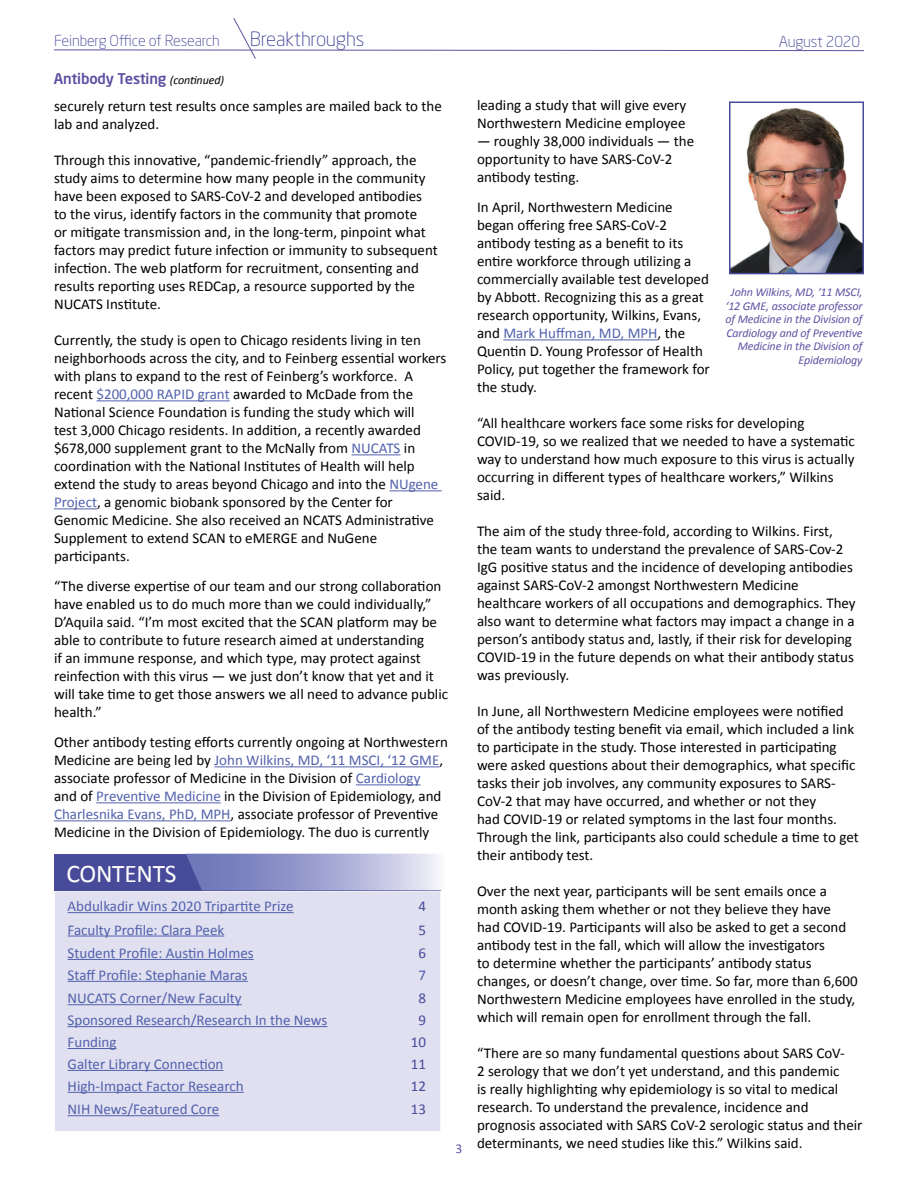
<style>
.page{position:relative;width:918px;height:1188px;background:#fff}
.page>*{position:absolute;margin:0;border:0;box-sizing:border-box;transform-origin:0 0}
.t1{font:25.5px "Calibri";letter-spacing:-.01em;color:#fff}
.t2{font:300 19.5px "Neo Sans Pro";letter-spacing:-.01em;color:#484a9a}
.t3{font:15px/18px "Calibri";color:#000}
.t4{font:15px "Calibri";color:#5261ac}
.t5{font:300 15px "Neo Sans Pro";letter-spacing:-.01em;color:#484a9a}
.t6{font:15px "Calibri";color:#484a9a}
.t7{font:500 14.7px "Neo Sans Pro";letter-spacing:-.01em;color:#5d51a2}
.t8{font:13.5px "Calibri";color:#5d51a2}
.t9{font:italic 12px/13.5px "Calibri";letter-spacing:-.01em;color:#5d51a2;text-align:right}
.s1{font-family:"Calibri";font-weight:400;font-style:italic;font-size:12px;color:#000}
.s2{color:#5261ac}
</style>
<div class="page">
<hr style="left:503px;top:340px;width:155px;height:1px;background:#5261ac">
<hr style="left:96px;top:401px;width:134px;height:1px;background:#5261ac">
<hr style="left:352px;top:455px;width:49px;height:1px;background:#5261ac">
<hr style="left:389px;top:491px;width:53px;height:1px;background:#5261ac">
<hr style="left:54px;top:509px;width:43px;height:1px;background:#5261ac">
<hr style="left:214px;top:767px;width:225px;height:1px;background:#5261ac">
<hr style="left:356px;top:785px;width:64px;height:1px;background:#5261ac">
<hr style="left:96px;top:803px;width:125px;height:1px;background:#5261ac">
<hr style="left:54px;top:821px;width:177px;height:1px;background:#5261ac">
<div style="left:54px;top:891px;width:387px;height:241px;background:#e0e0f1;border:1px solid #fff"></div>
<div style="left:54px;top:854px;width:387px;height:36px;background:#484a9a"></div>
<hr style="left:68px;top:912px;width:226px;height:1px;background:#5261ac">
<hr style="left:68px;top:936px;width:156px;height:1px;background:#5261ac">
<hr style="left:68px;top:959px;width:186px;height:1px;background:#5261ac">
<hr style="left:68px;top:981px;width:180px;height:1px;background:#5261ac">
<hr style="left:68px;top:1004px;width:174px;height:1px;background:#5261ac">
<hr style="left:68px;top:1026px;width:259px;height:1px;background:#5261ac">
<hr style="left:68px;top:1048px;width:49px;height:1px;background:#5261ac">
<hr style="left:68px;top:1070px;width:155px;height:1px;background:#5261ac">
<hr style="left:68px;top:1092px;width:176px;height:1px;background:#5261ac">
<hr style="left:68px;top:1115px;width:151px;height:1px;background:#5261ac">
<svg style="left:186px;top:854px;width:255px;height:36px"></svg>
<img style="left:732px;top:108px;width:129px;height:163px">
<div style="left:729px;top:102px;width:135px;height:172px;border:2px solid #484a9a"></div>
<svg style="left:54px;top:18px;width:810px;height:41px"></svg>
<p class="t5" style="left:54px;top:32px;width:167px">Feinberg Office of Research</p>
<h2 class="t2" style="left:250px;top:28px;width:116px">Breakthroughs</h2>
<p class="t5" style="left:779px;top:33px;width:83px">August 2020</p>
<p class="t7" style="left:54px;top:69px;width:172px">Antibody Testing <span class="s1">(continued)</span></p>
<p class="t3" style="left:54px;top:97px;width:389px">securely return test results once samples are mailed back to the lab and analyzed.</p>
<p class="t3" style="left:54px;top:151px;width:385px">Through this innovative, “pandemic-friendly” approach, the study aims to determine how many people in the community have been exposed to SARS-CoV-2 and developed antibodies to the virus, identify factors in the community that promote<br>or mitigate transmission and, in the long-term, pinpoint what factors may predict future infection or immunity to subsequent infection. The web platform for recruitment, consenting and results reporting uses REDCap, a resource supported by the NUCATS Institute.</p>
<p class="t3" style="left:54px;top:331px;width:394px">Currently, the study is open to Chicago residents living in ten neighborhoods across the city, and to Feinberg essential workers with plans to expand to the rest of Feinberg’s workforce. A recent <span class="s2">$200,000 RAPID grant</span> awarded to McDade from the National Science Foundation is funding the study which will<br>test 3,000 Chicago residents. In addition, a recently awarded $678,000 supplement grant to the McNally from <span class="s2">NUCATS</span> in coordination with the National Institutes of Health will help extend the study to areas beyond Chicago and into the <span class="s2">NUgene Project</span>, a genomic biobank sponsored by the Center for Genomic Medicine. She also received an NCATS Administrative Supplement to extend SCAN to eMERGE and NuGene participants.</p>
<p class="t3" style="left:54px;top:577px;width:396px">“The diverse expertise of our team and our strong collaboration have enabled us to do much more than we could individually,” D’Aquila said. “I’m most excited that the SCAN platform may be able to contribute to future research aimed at understanding<br>if an immune response, and which type, may protect against reinfection with this virus — we just don’t know that yet and it will take time to get those answers we all need to advance public health.”</p>
<p class="t3" style="left:54px;top:733px;width:396px">Other antibody testing efforts currently ongoing at Northwestern Medicine are being led by <span class="s2">John Wilkins, MD, ‘11 MSCI, ‘12 GME</span>, associate professor of Medicine in the Division of <span class="s2">Cardiology<br></span>and of <span class="s2">Preventive Medicine</span> in the Division of Epidemiology, and <span class="s2">Charlesnika Evans, PhD, MPH</span>, associate professor of Preventive Medicine in the Division of Epidemiology. The duo is currently</p>
<h1 class="t1" style="left:66px;top:858px;width:112px">CONTENTS</h1>
<p class="t4" style="left:68px;top:897px;width:228px">Abdulkadir Wins 2020 Tripartite Prize</p>
<p class="t6" style="left:419px;top:897px;width:9px">4</p>
<p class="t4" style="left:68px;top:920px;width:158px">Faculty Profile: Clara Peek</p>
<p class="t6" style="left:419px;top:920px;width:9px">5</p>
<p class="t4" style="left:68px;top:944px;width:188px">Student Profile: Austin Holmes</p>
<p class="t6" style="left:419px;top:944px;width:9px">6</p>
<p class="t4" style="left:68px;top:966px;width:182px">Staff Profile: Stephanie Maras</p>
<p class="t4" style="left:419px;top:966px;width:9px">7</p>
<p class="t4" style="left:68px;top:989px;width:176px">NUCATS Corner/New Faculty</p>
<p class="t6" style="left:419px;top:989px;width:9px">8</p>
<p class="t4" style="left:68px;top:1011px;width:261px">Sponsored Research/Research In the News</p>
<p class="t6" style="left:419px;top:1011px;width:9px">9</p>
<p class="t4" style="left:68px;top:1033px;width:50px">Funding</p>
<p class="t6" style="left:411px;top:1033px;width:17px">10</p>
<p class="t4" style="left:68px;top:1055px;width:157px">Galter Library Connection</p>
<p class="t6" style="left:411px;top:1055px;width:17px">11</p>
<p class="t4" style="left:68px;top:1077px;width:178px">High-Impact Factor Research</p>
<p class="t6" style="left:411px;top:1077px;width:17px">12</p>
<p class="t4" style="left:68px;top:1100px;width:153px">NIH News/Featured Core</p>
<p class="t6" style="left:411px;top:1100px;width:17px">13</p>
<p class="t8" style="left:456px;top:1140px;width:8px">3</p>
<p class="t3" style="left:477px;top:96px;width:211px">leading a study that will give every<br>Northwestern Medicine employee</p>
<p class="t3" style="left:477px;top:132px;width:219px">— roughly 38,000 individuals — the opportunity to have SARS-CoV-2 antibody testing.</p>
<p class="t3" style="left:477px;top:198px;width:234px">In April, Northwestern Medicine began offering free SARS-CoV-2 antibody testing as a benefit to its entire workforce through utilizing a commercially available test developed by Abbott. Recognizing this as a great research opportunity, Wilkins, Evans, and <span class="s2">Mark Huffman, MD, MPH</span>, the Quentin D. Young Professor of Health Policy, put together the framework for the study.</p>
<p class="t3" style="left:477px;top:414px;width:379px">“All healthcare workers face some risks for developing COVID-19, so we realized that we needed to have a systematic way to understand how much exposure to this virus is actually occurring in different types of healthcare workers,” Wilkins said.</p>
<p class="t3" style="left:477px;top:522px;width:380px">The aim of the study three-fold, according to Wilkins. First, the team wants to understand the prevalence of SARS-Cov-2<br>IgG positive status and the incidence of developing antibodies against SARS-CoV-2 amongst Northwestern Medicine healthcare workers of all occupations and demographics. They also want to determine what factors may impact a change in a person’s antibody status and, lastly, if their risk for developing COVID-19 in the future depends on what their antibody status was previously.</p>
<p class="t3" style="left:477px;top:702px;width:383px">In June, all Northwestern Medicine employees were notified of the antibody testing benefit via email, which included a link to participate in the study. Those interested in participating were asked questions about their demographics, what specific tasks their job involves, any community exposures to SARS-CoV-2 that may have occurred, and whether or not they<br>had COVID-19 or related symptoms in the last four months.<br>Through the link, participants also could schedule a time to get their antibody test.</p>
<p class="t3" style="left:477px;top:882px;width:382px">Over the next year, participants will be sent emails once a month asking them whether or not they believe they have<br>had COVID-19. Participants will also be asked to get a second antibody test in the fall, which will allow the investigators<br>to determine whether the participants’ antibody status changes, or doesn’t change, over time. So far, more than 6,600<br>Northwestern Medicine employees have enrolled in the study, which will remain open for enrollment through the fall.</p>
<p class="t3" style="left:477px;top:1044px;width:387px">“There are so many fundamental questions about SARS CoV-<br>2 serology that we don’t yet understand, and this pandemic<br>is really highlighting why epidemiology is so vital to medical research. To understand the prevalence, incidence and prognosis associated with SARS CoV-2 serologic status and their determinants, we need studies like this.” Wilkins said.</p>
<p class="t9" style="left:725px;top:285px;width:139px">John Wilkins, MD, ‘11 MSCI, ‘12 GME, associate professor of Medicine in the Division of<br>Cardiology and of Preventive<br>Medicine in the Division of<br>Epidemiology</p>
</div>
